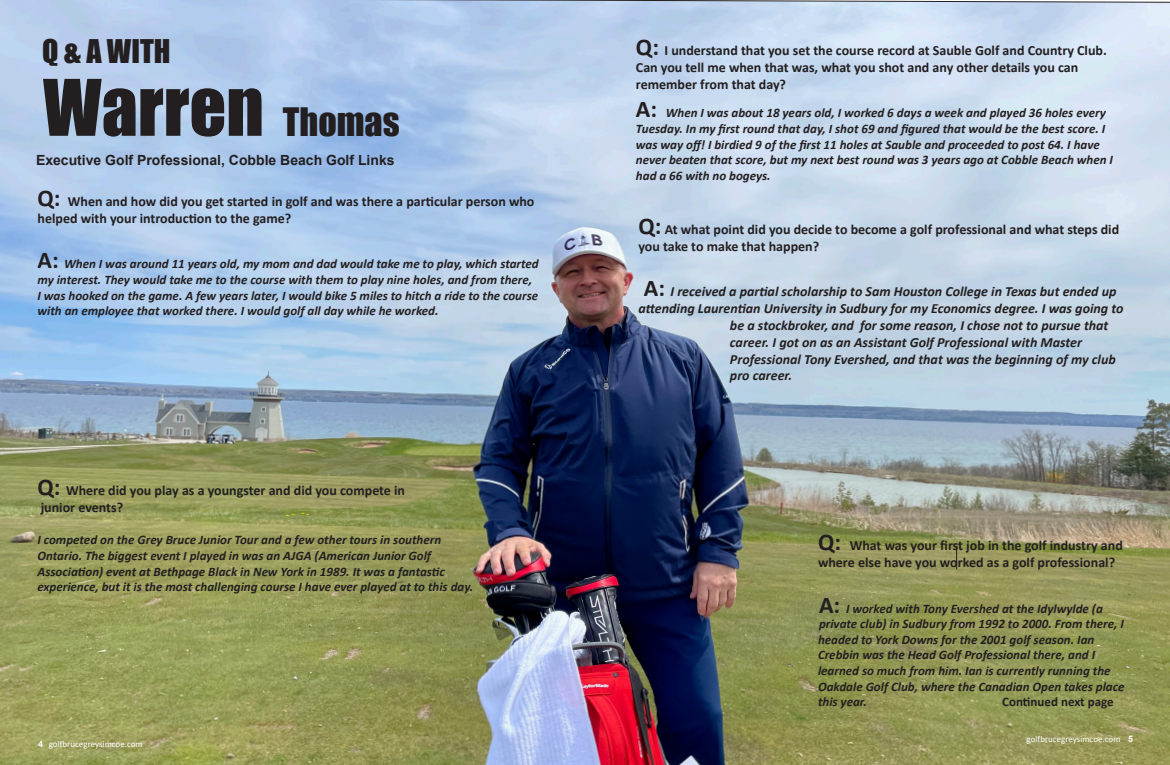
<style>
.page{position:relative;width:1170px;height:765px;background:#fff}
.page>*{position:absolute;margin:0;border:0;box-sizing:border-box;transform-origin:0 0}
.t1{font:72px "Impact";color:#231f20}
.t2{font:30px "Impact";color:#231f20}
.t3{font:700 14px/16.8px "Calibri";color:#231f20}
.t4{font:italic 700 14px "Calibri";color:#231f20}
.t5{font:700 14px "Arial";color:#231f20}
.t6{font:italic 700 13px/15.6px "Calibri";color:#231f20}
.t7{font:700 13px "Calibri";color:#231f20}
.t8{font:9px "Calibri";color:#fff}
.s1{font-size:36px}
.s2{font-size:24px}
.s3{font-style:normal;font-size:24px}
.s4{font-family:"Arial";font-weight:700}
</style>
<div class="page">
<img style="left:0;top:0;width:1170px;height:765px">
<svg style="left:956px;top:546px;width:1px;height:23px"></svg>
<p class="t2" style="left:42px;top:28px;width:130px">Q &amp; A WITH</p>
<p class="t1" style="left:43px;top:52px;width:358px">Warren <span class="s1">Thomas</span></p>
<p class="t5" style="left:36px;top:151px;width:360px">Executive Golf Professional, Cobble Beach Golf Links</p>
<p class="t3" style="left:38px;top:193px;width:499px"><span class="s2">Q:</span> When and how did you get started in golf and was there a particular person who helped with your introduction to the game?</p>
<p class="t6" style="left:38px;top:256px;width:503px"><span class="s3">A:</span> When I was around 11 years old, my mom and dad would take me to play, which started my interest. They would take me to the course with them to play nine holes, and from there, I was hooked on the game. A few years later, I would bike 5 miles to hitch a ride to the course with an employee that worked there. I would golf all day while he worked.</p>
<p class="t3" style="left:38px;top:482px;width:369px"><span class="s2">Q:</span> Where did you play as a youngster and did you compete in junior events?</p>
<p class="t6" style="left:38px;top:532px;width:437px">I competed on the Grey Bruce Junior Tour and a few other tours in southern Ontario. The biggest event I played in was an AJGA (American Junior Golf Association) event at Bethpage Black in New York in 1989. It was a fantastic experience, but it is the most challenging course I have ever played at to this day.</p>
<p class="t8" style="left:38px;top:738px;width:106px"><span class="s4">4</span> golfbrucegreysimcoe.com</p>
<p class="t3" style="left:636px;top:42px;width:472px"><span class="s2">Q:</span> I understand that you set the course record at Sauble Golf and Country Club.<br>Can you tell me when that was, what you shot and any other details you can remember from that day?</p>
<p class="t6" style="left:636px;top:105px;width:479px"><span class="s3">A:</span> When I was about 18 years old, I worked 6 days a week and played 36 holes every Tuesday. In my first round that day, I shot 69 and figured that would be the best score. I was way off! I birdied 9 of the first 11 holes at Sauble and proceeded to post 64. I have never beaten that score, but my next best round was 3 years ago at Cobble Beach when I had a 66 with no bogeys.</p>
<p class="t3" style="left:638px;top:221px;width:482px"><span class="s2">Q:</span> At what point did you decide to become a golf professional and what steps did you take to make that happen?</p>
<p class="t4" style="left:644px;top:282px;width:474px"><span class="s3">A:</span> I received a partial scholarship to Sam Houston College in Texas but ended up</p>
<p class="t4" style="left:638px;top:299px;width:487px">attending Laurentian University in Sudbury for my Economics degree. I was going to</p>
<p class="t4" style="left:730px;top:315px;width:380px">be a stockbroker, and for some reason, I chose not to pursue that</p>
<p class="t4" style="left:730px;top:332px;width:354px">career. I got on as an Assistant Golf Professional with Master</p>
<p class="t4" style="left:730px;top:349px;width:387px">Professional Tony Evershed, and that was the beginning of my club</p>
<p class="t4" style="left:730px;top:366px;width:64px">pro career.</p>
<p class="t3" style="left:818px;top:537px;width:306px"><span class="s2">Q:</span> What was your first job in the golf industry and where else have you worked as a golf professional?</p>
<p class="t6" style="left:818px;top:600px;width:308px"><span class="s3">A:</span> I worked with Tony Evershed at the Idylwylde (a private club) in Sudbury from 1992 to 2000. From there, I headed to York Downs for the 2001 golf season. Ian Crebbin was the Head Golf Professional there, and I learned so much from him. Ian is currently running the Oakdale Golf Club, where the Canadian Open takes place this year.</p>
<p class="t7" style="left:1002px;top:693px;width:113px">Continued next page</p>
<p class="t8" style="left:1027px;top:733px;width:108px">golfbrucegreysimcoe.com <span class="s4">5</span></p>
</div>
